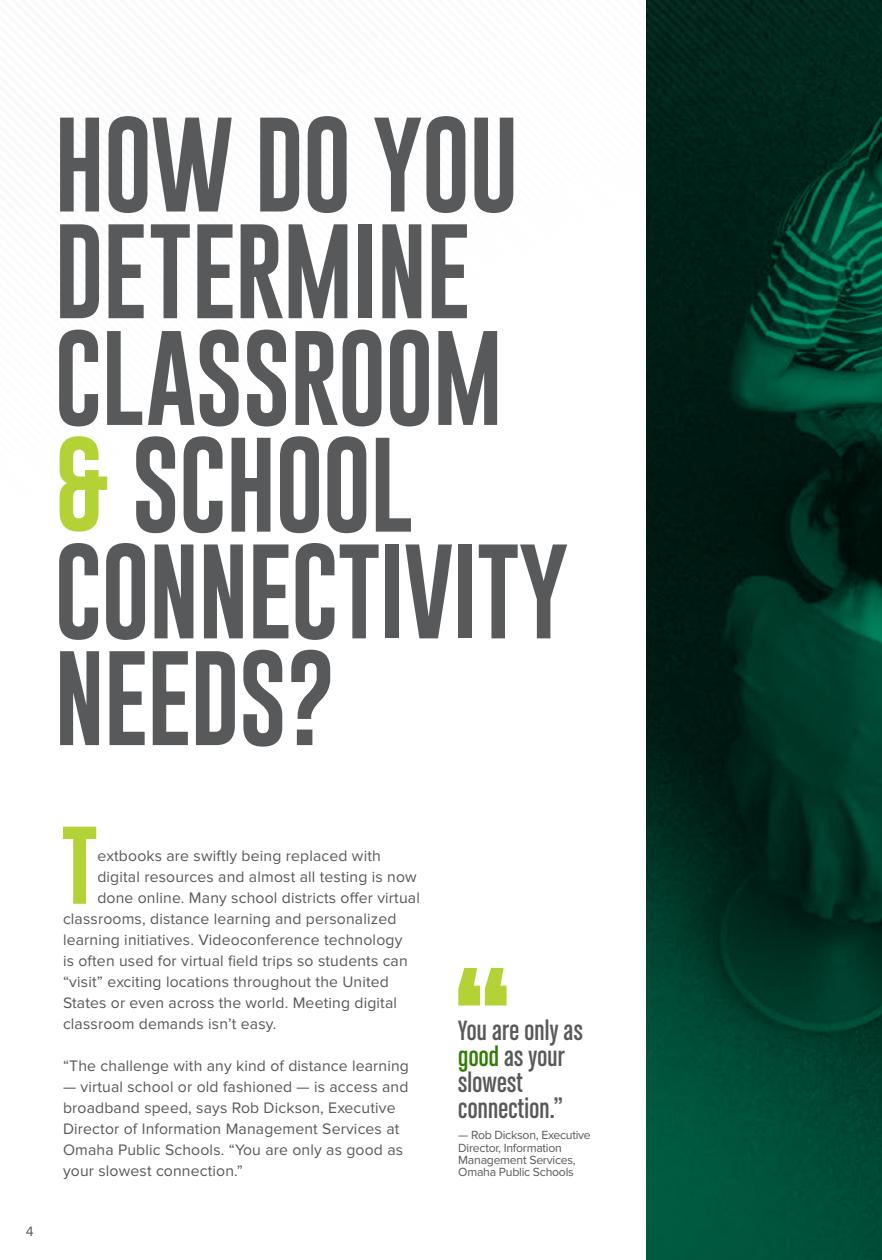
<style>
.page{position:relative;width:882px;height:1260px;background:#fff}
.page>*{position:absolute;margin:0;border:0;box-sizing:border-box;transform-origin:0 0}
.t1{font:98px/106.8px "Gobold";letter-spacing:-.02em;color:#58595b}
.t2{font:700 78.92px "Gobold";color:#b3d235}
.t3{font:29.75px/26.2px "Chalet Comprime Cologne Sixty";letter-spacing:.01em;color:#58595b}
.t4{font:15.75px/21px "Proxima Nova";letter-spacing:.01em;color:#58595b}
.t5{font:14px "Proxima Nova";color:#58595b}
.t6{font:12.25px/12.2px "Proxima Nova";letter-spacing:-.02em;color:#58595b}
.s1{color:#b3d235}
.s2{color:#327c03}
</style>
<div class="page">
<svg style="left:646px;top:901px;width:236px;height:359px;background:#004732"></svg>
<svg style="left:646px;top:0;width:235px;height:901px;background:#002a1e"></svg>
<svg style="left:881px;top:0;width:1px;height:901px"></svg>
<svg style="left:458px;top:968px;width:49px;height:38px"></svg>
<h1 class="t1" style="left:54px;top:112px;width:517px">HOW DO YOU<br>DETERMINE<br>CLASSROOM <span class="s1">&amp;</span> SCHOOL<br>CONNECTIVITY<br>NEEDS?</h1>
<p class="t5" style="left:26px;top:1223px;width:9px">4</p>
<h2 class="t2" style="left:61px;top:814px;width:39px">T</h2>
<p class="t4" style="left:97px;top:845px;width:285px">extbooks are swiftly being replaced with</p>
<p class="t4" style="left:97px;top:866px;width:321px">digital resources and almost all testing is now</p>
<p class="t4" style="left:97px;top:887px;width:324px">done online. Many school districts offer virtual</p>
<p class="t4" style="left:63px;top:908px;width:335px">classrooms, distance learning and personalized</p>
<p class="t4" style="left:63px;top:929px;width:341px">learning initiatives. Videoconference technology</p>
<p class="t4" style="left:63px;top:950px;width:346px">is often used for virtual field trips so students can</p>
<p class="t4" style="left:63px;top:971px;width:328px">“visit” exciting locations throughout the United</p>
<p class="t4" style="left:63px;top:992px;width:336px">States or even across the world. Meeting digital</p>
<p class="t4" style="left:63px;top:1013px;width:215px">classroom demands isn’t easy.</p>
<p class="t4" style="left:63px;top:1055px;width:348px">“The challenge with any kind of distance learning</p>
<p class="t4" style="left:63px;top:1076px;width:347px">— virtual school or old fashioned — is access and broadband speed, says Rob Dickson, Executive Director of Information Management Services at Omaha Public Schools. “You are only as good as your slowest connection.”</p>
<h3 class="t3" style="left:458px;top:1016px;width:126px">You are only as <span class="s2">good</span> as your slowest connection.”</h3>
<p class="t6" style="left:458px;top:1129px;width:134px">— Rob Dickson, Executive<br>Director, Information<br>Management Services,<br>Omaha Public Schools</p>
</div>
